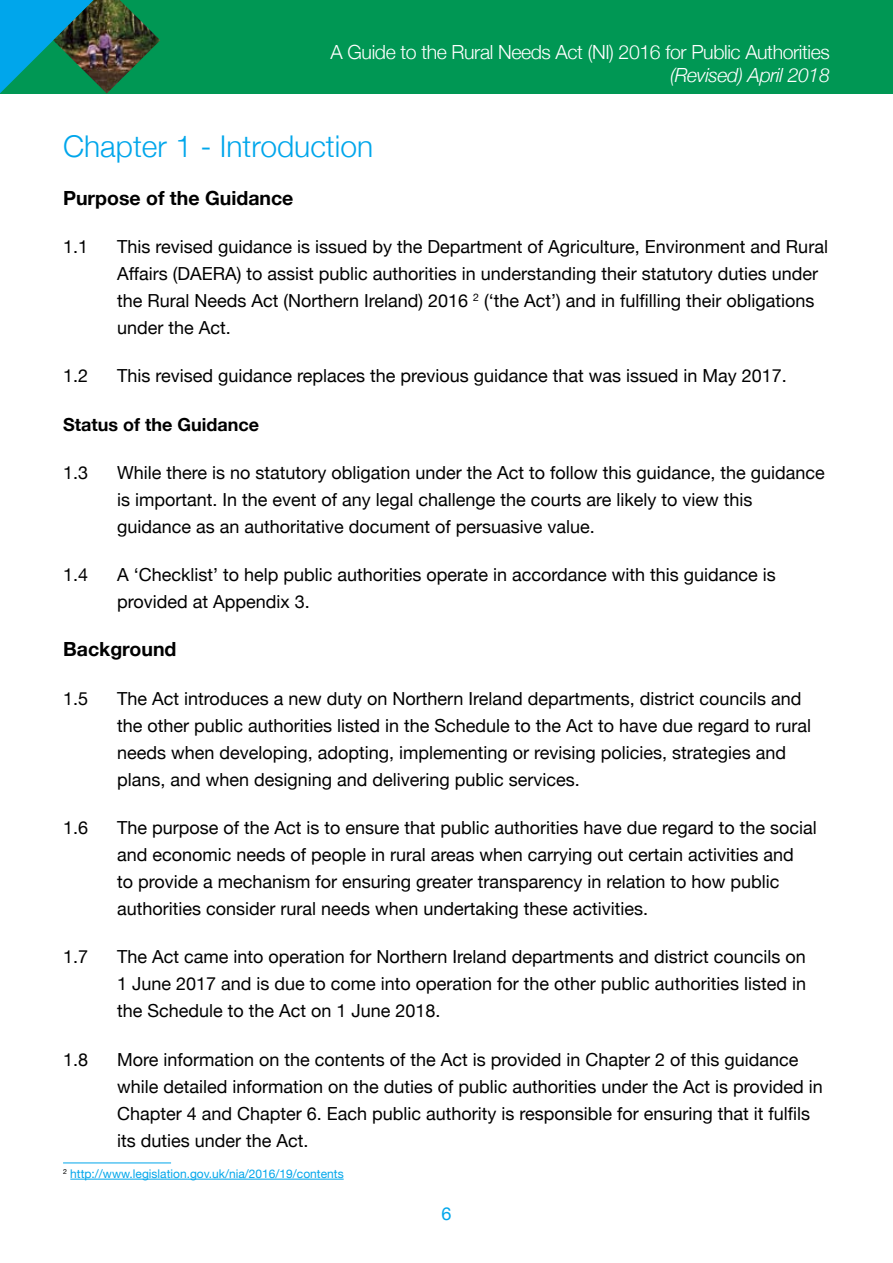
<style>
.page{position:relative;width:893px;height:1263px;background:#fff}
.page>*{position:absolute;margin:0;border:0;box-sizing:border-box;transform-origin:0 0}
.t1{font:300 30px "Helvetica Neue";color:#00a6eb}
.t2{font:300 19.5px "Helvetica Neue";letter-spacing:-.02em;color:#fff}
.Sub_Header{font:700 19.5px "Helvetica Neue";color:#000}
.t3{font:italic 300 19.5px "Helvetica Neue";letter-spacing:-.02em;color:#fff}
.Body_text{font:18px/27px "Helvetica Neue";color:#000}
.Body_text-2{font:700 18px "Helvetica Neue";color:#000}
.t4{font:18px "Helvetica Neue";color:#00a6eb}
.Footnotes{font:12px "Helvetica Neue";color:#00a6eb}
</style>
<div class="page">
<div style="left:0;top:0;width:893px;height:94px;background:#009754"></div>
<svg style="left:0;top:0;width:53px;height:93px"></svg>
<hr style="left:63px;top:1162px;width:108px;height:1px;background:#00a6eb">
<hr style="left:70px;top:1179px;width:274px;height:1px;background:#00a6eb">
<img style="left:53px;top:0;width:107px;height:94px">
<p class="t2" style="left:331px;top:40px;width:501px">A Guide to the Rural Needs Act (NI) 2016 for Public Authorities</p>
<p class="t3" style="left:670px;top:63px;width:161px">(Revised) April 2018</p>
<p class="t1" style="left:63px;top:128px;width:312px">Chapter 1 - Introduction</p>
<p class="Sub_Header" style="left:63px;top:186px;width:232px">Purpose of the Guidance</p>
<p class="Body_text" style="left:63px;top:233px;width:27px">1.1</p>
<p class="Body_text" style="left:117px;top:233px;width:712px">This revised guidance is issued by the Department of Agriculture, Environment and Rural Affairs (DAERA) to assist public authorities in understanding their statutory duties under the Rural Needs Act (Northern Ireland) 2016 <sup>2</sup> (‘the Act’) and in fulfilling their obligations under the Act.</p>
<p class="Body_text" style="left:63px;top:362px;width:27px">1.2</p>
<p class="Body_text" style="left:117px;top:362px;width:671px">This revised guidance replaces the previous guidance that was issued in May 2017.</p>
<p class="Body_text-2" style="left:63px;top:413px;width:198px">Status of the Guidance</p>
<p class="Body_text" style="left:63px;top:459px;width:27px">1.3</p>
<p class="Body_text" style="left:117px;top:459px;width:709px">While there is no statutory obligation under the Act to follow this guidance, the guidance is important. In the event of any legal challenge the courts are likely to view this guidance as an authoritative document of persuasive value.</p>
<p class="Body_text" style="left:63px;top:561px;width:27px">1.4</p>
<p class="Body_text" style="left:117px;top:561px;width:660px">A ‘Checklist’ to help public authorities operate in accordance with this guidance is provided at Appendix 3.</p>
<p class="Sub_Header" style="left:63px;top:637px;width:115px">Background</p>
<p class="Body_text" style="left:63px;top:685px;width:27px">1.5</p>
<p class="Body_text" style="left:117px;top:685px;width:696px">The Act introduces a new duty on Northern Ireland departments, district councils and the other public authorities listed in the Schedule to the Act to have due regard to rural needs when developing, adopting, implementing or revising policies, strategies and plans, and when designing and delivering public services.</p>
<p class="Body_text" style="left:63px;top:814px;width:27px">1.6</p>
<p class="Body_text" style="left:117px;top:814px;width:701px">The purpose of the Act is to ensure that public authorities have due regard to the social and economic needs of people in rural areas when carrying out certain activities and<br>to provide a mechanism for ensuring greater transparency in relation to how public authorities consider rural needs when undertaking these activities.</p>
<p class="Body_text" style="left:63px;top:943px;width:27px">1.7</p>
<p class="Body_text" style="left:117px;top:943px;width:690px;text-align:justify">The Act came into operation for Northern Ireland departments and district councils on 1 June 2017 and is due to come into operation for the other public authorities listed in the Schedule to the Act on 1 June 2018.</p>
<p class="Body_text" style="left:63px;top:1045px;width:27px">1.8</p>
<p class="Body_text" style="left:117px;top:1045px;width:707px">More information on the contents of the Act is provided in Chapter 2 of this guidance while detailed information on the duties of public authorities under the Act is provided in Chapter 4 and Chapter 6. Each public authority is responsible for ensuring that it fulfils its duties under the Act.</p>
<p class="Footnotes" style="left:63px;top:1166px;width:282px"><sup>2</sup> http://www.legislation.gov.uk/nia/2016/19/contents</p>
<p class="t4" style="left:441px;top:1202px;width:12px">6</p>
</div>
